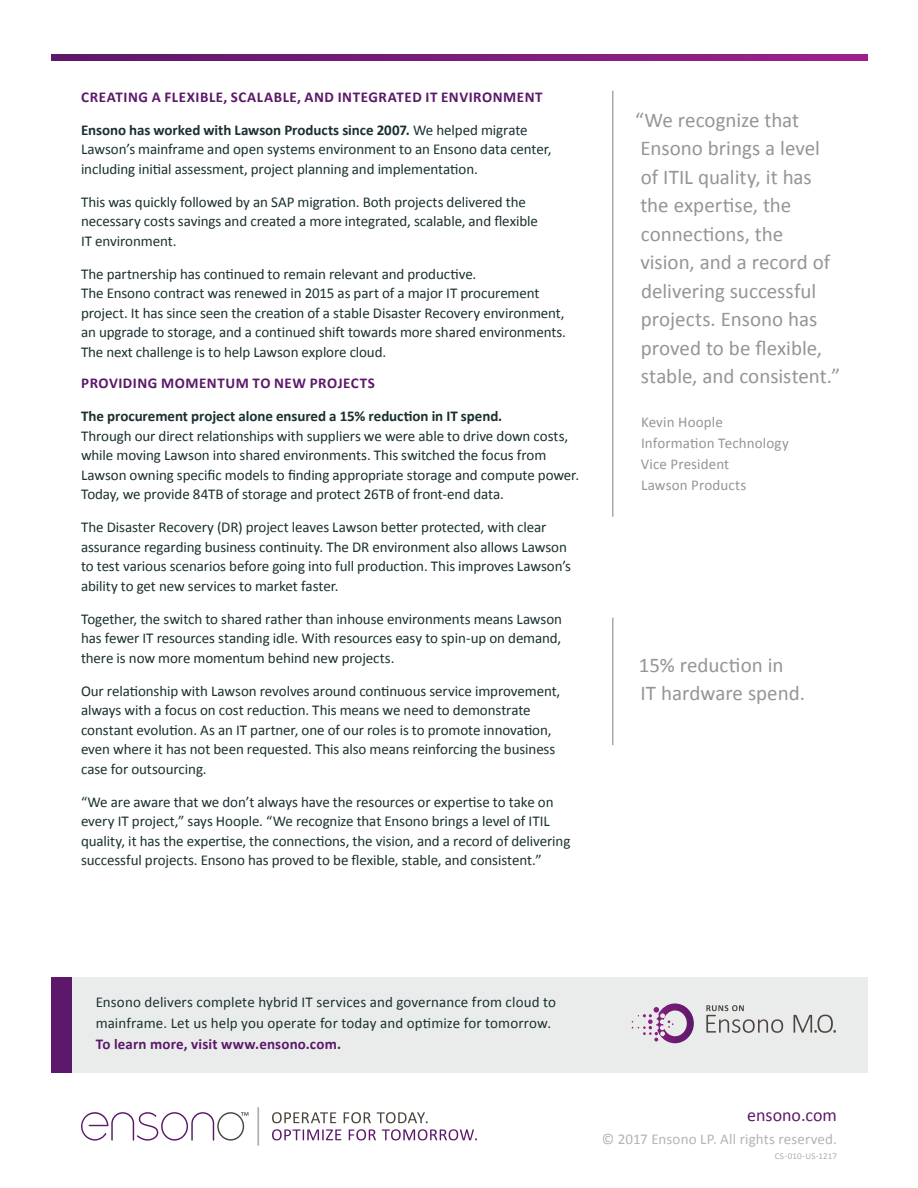
<style>
.page{position:relative;width:918px;height:1188px;background:#fff}
.page>*{position:absolute;margin:0;border:0;box-sizing:border-box;transform-origin:0 0}
.Body_Copy{font:21px/28.5px "Calibri";color:#939598}
.t1{font:18px "Calibri";color:#5c186a}
.Body_Copy-2{font:15px/19.5px "Calibri";letter-spacing:-.005em;color:#1b3030}
.Body_Copy-3{font:700 15px "Calibri";letter-spacing:.035em;color:#5c186a}
.Quote_Name{font:15px/21px "Calibri";letter-spacing:.01em;color:#939598}
.Body_Copy-4{font:15px "Calibri";letter-spacing:.01em;color:#b2b4b3}
.Highlight_Body_Copy{font:9px "Calibri";letter-spacing:.015em;color:#abafae}
.s1{font-weight:700}
.s2{font-weight:700;color:#5c186a}
</style>
<div class="page">
<hr style="left:257px;top:1107px;width:2px;height:39px;background:#abafae">
<svg style="left:272px;top:1112px;width:64px;height:11px"></svg>
<svg style="left:344px;top:1112px;width:27px;height:11px"></svg>
<svg style="left:377px;top:1112px;width:51px;height:11px"></svg>
<svg style="left:272px;top:1129px;width:69px;height:11px"></svg>
<svg style="left:349px;top:1129px;width:27px;height:11px"></svg>
<svg style="left:382px;top:1129px;width:95px;height:11px"></svg>
<svg style="left:81px;top:1112px;width:167px;height:29px"></svg>
<hr style="left:612px;top:91px;width:2px;height:426px;background:#a8a9ad">
<hr style="left:612px;top:618px;width:2px;height:127px;background:#a8a9ad">
<svg style="left:52px;top:54px;width:816px;height:7px;background:#7c1c79"></svg>
<div style="left:52px;top:977px;width:816px;height:96px;background:#eaecec"></div>
<div style="left:52px;top:977px;width:20px;height:96px;background:#5c186a"></div>
<svg style="left:632px;top:1003px;width:62px;height:40px"></svg>
<svg style="left:794px;top:1015px;width:42px;height:18px"></svg>
<svg style="left:706px;top:1005px;width:77px;height:28px"></svg>
<p class="Body_Copy-3" style="left:81px;top:87px;width:463px">CREATING A FLEXIBLE, SCALABLE, AND INTEGRATED IT ENVIRONMENT</p>
<p class="Body_Copy-2" style="left:81px;top:120px;width:472px"><span class="s1">Ensono has worked with Lawson Products since 2007.</span> We helped migrate<br>Lawson’s mainframe and open systems environment to an Ensono data center, including initial assessment, project planning and implementation.</p>
<p class="Body_Copy-2" style="left:81px;top:192px;width:459px">This was quickly followed by an SAP migration. Both projects delivered the necessary costs savings and created a more integrated, scalable, and flexible<br>IT environment.</p>
<p class="Body_Copy-2" style="left:81px;top:264px;width:486px">The partnership has continued to remain relevant and productive.<br>The Ensono contract was renewed in 2015 as part of a major IT procurement project. It has since seen the creation of a stable Disaster Recovery environment, an upgrade to storage, and a continued shift towards more shared environments.<br>The next challenge is to help Lawson explore cloud.</p>
<p class="Body_Copy-3" style="left:81px;top:374px;width:295px">PROVIDING MOMENTUM TO NEW PROJECTS</p>
<p class="Body_Copy-2" style="left:81px;top:407px;width:500px"><span class="s1">The procurement project alone ensured a 15% reduction in IT spend.<br></span>Through our direct relationships with suppliers we were able to drive down costs, while moving Lawson into shared environments. This switched the focus from Lawson owning specific models to finding appropriate storage and compute power.<br>Today, we provide 84TB of storage and protect 26TB of front-end data.</p>
<p class="Body_Copy-2" style="left:81px;top:518px;width:492px">The Disaster Recovery (DR) project leaves Lawson better protected, with clear assurance regarding business continuity. The DR environment also allows Lawson to test various scenarios before going into full production. This improves Lawson’s ability to get new services to market faster.</p>
<p class="Body_Copy-2" style="left:81px;top:609px;width:483px;text-align:justify">Together, the switch to shared rather than inhouse environments means Lawson has fewer IT resources standing idle. With resources easy to spin-up on demand, there is now more momentum behind new projects.</p>
<p class="Body_Copy-2" style="left:81px;top:681px;width:481px">Our relationship with Lawson revolves around continuous service improvement, always with a focus on cost reduction. This means we need to demonstrate constant evolution. As an IT partner, one of our roles is to promote innovation, even where it has not been requested. This also means reinforcing the business case for outsourcing.</p>
<p class="Body_Copy-2" style="left:81px;top:792px;width:491px">“We are aware that we don’t always have the resources or expertise to take on every IT project,” says Hoople. “We recognize that Ensono brings a level of ITIL quality, it has the expertise, the connections, the vision, and a record of delivering successful projects. Ensono has proved to be flexible, stable, and consistent.”</p>
<p class="Body_Copy" style="left:635px;top:106px;width:207px">“We recognize that<br>Ensono brings a level<br>of ITIL quality, it has<br>the expertise, the connections, the<br>vision, and a record of delivering successful projects. Ensono has proved to be flexible, stable, and consistent.”</p>
<p class="Quote_Name" style="left:641px;top:411px;width:150px">Kevin Hoople<br>Information Technology<br>Vice President<br>Lawson Products</p>
<p class="Body_Copy" style="left:639px;top:650px;width:168px">15% reduction in<br>IT hardware spend.</p>
<p class="Body_Copy-2" style="left:96px;top:991px;width:462px;line-height:21px">Ensono delivers complete hybrid IT services and governance from cloud to mainframe. Let us help you operate for today and optimize for tomorrow.<br><span class="s2">To learn more, visit www.ensono.com.</span></p>
<p class="t1" style="left:747px;top:1103px;width:91px">ensono.com</p>
<p class="Body_Copy-4" style="left:602px;top:1129px;width:237px">© 2017 Ensono LP. All rights reserved.</p>
<p class="Highlight_Body_Copy" style="left:775px;top:1151px;width:64px">CS-010-US-1217</p>
</div>
